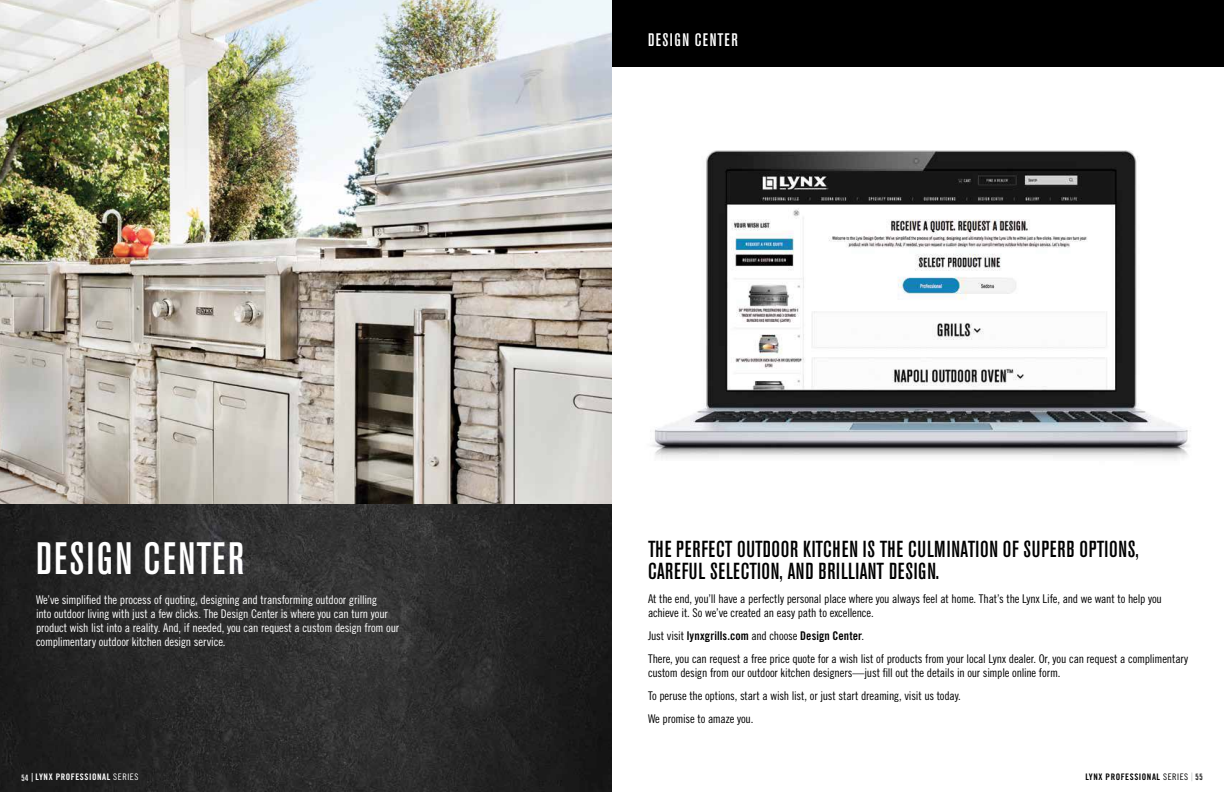
<style>
.page{position:relative;width:1224px;height:792px;background:#fff}
.page>*{position:absolute;margin:0;border:0;box-sizing:border-box;transform-origin:0 0}
.t1{font:500 condensed 45px "Akzidenz Grotesk BE";letter-spacing:.05em;color:#fff}
.t2{font:500 condensed 23px/22px "Akzidenz Grotesk BE";letter-spacing:.03em;color:#000}
.t3{font:500 condensed 18px "Akzidenz Grotesk BE";letter-spacing:.08em;color:#fff}
.t4{font:12px/14px "Trade Gothic LT Std Cn 18";letter-spacing:-.015em;color:#000}
.t5{font:12px/14px "Trade Gothic LT Std Cn 18";letter-spacing:-.015em;color:#fff}
.t6{font:12px "Trade Gothic LT Std Bd Cn 20";letter-spacing:.005em;color:#000}
.t7{font:9px "Trade Gothic LT Std Bd Cn 20";letter-spacing:.06em;color:#000}
.t8{font:9px "Trade Gothic LT Std Bd Cn 20";letter-spacing:.06em;color:#fff}
.s1{font-family:"Akzidenz Grotesk BE";font-weight:500;font-stretch:condensed}
.s2{font-family:"Trade Gothic LT Std Cn 18"}
</style>
<div class="page">
<img style="left:0;top:0;width:612px;height:792px">
<div style="left:612px;top:0;width:612px;height:66px;background:#000"></div>
<img style="left:650px;top:150px;width:539px;height:309px">
<h1 class="t1" style="left:36px;top:533px;width:210px">DESIGN CENTER</h1>
<p class="t5" style="left:36px;top:593px;width:365px">We’ve simplified the process of quoting, designing and transforming outdoor grilling<br>into outdoor living with just a few clicks. The Design Center is where you can turn your product wish list into a reality. And, if needed, you can request a custom design from our complimentary outdoor kitchen design service.</p>
<p class="t8" style="left:21px;top:772px;width:118px"><span class="s1">54</span> LYNX PROFESSIONAL <span class="s2">SERIES</span></p>
<h3 class="t3" style="left:648px;top:30px;width:91px">DESIGN CENTER</h3>
<h2 class="t2" style="left:648px;top:539px;width:492px">THE PERFECT OUTDOOR KITCHEN IS THE CULMINATION OF SUPERB OPTIONS,<br>CAREFUL SELECTION, AND BRILLIANT DESIGN.</h2>
<p class="t4" style="left:648px;top:592px;width:515px">At the end, you’ll have a perfectly personal place where you always feel at home. That’s the Lynx Life, and we want to help you achieve it. So we’ve created an easy path to excellence.</p>
<p class="t6" style="left:648px;top:629px;width:218px"><span class="s2">Just visit</span> lynxgrills.com <span class="s2">and choose</span> Design Center<span class="s2">.</span></p>
<p class="t4" style="left:648px;top:652px;width:542px">There, you can request a free price quote for a wish list of products from your local Lynx dealer. Or, you can request a complimentary custom design from our outdoor kitchen designers—just fill out the details in our simple online form.</p>
<p class="t4" style="left:648px;top:685px;width:314px;line-height:23px">To peruse the options, start a wish list, or just start dreaming, visit us today.<br>We promise to amaze you.</p>
<p class="t7" style="left:1085px;top:771px;width:119px">LYNX PROFESSIONAL <span class="s2">SERIES</span> <span class="s1">55</span></p>
</div>
